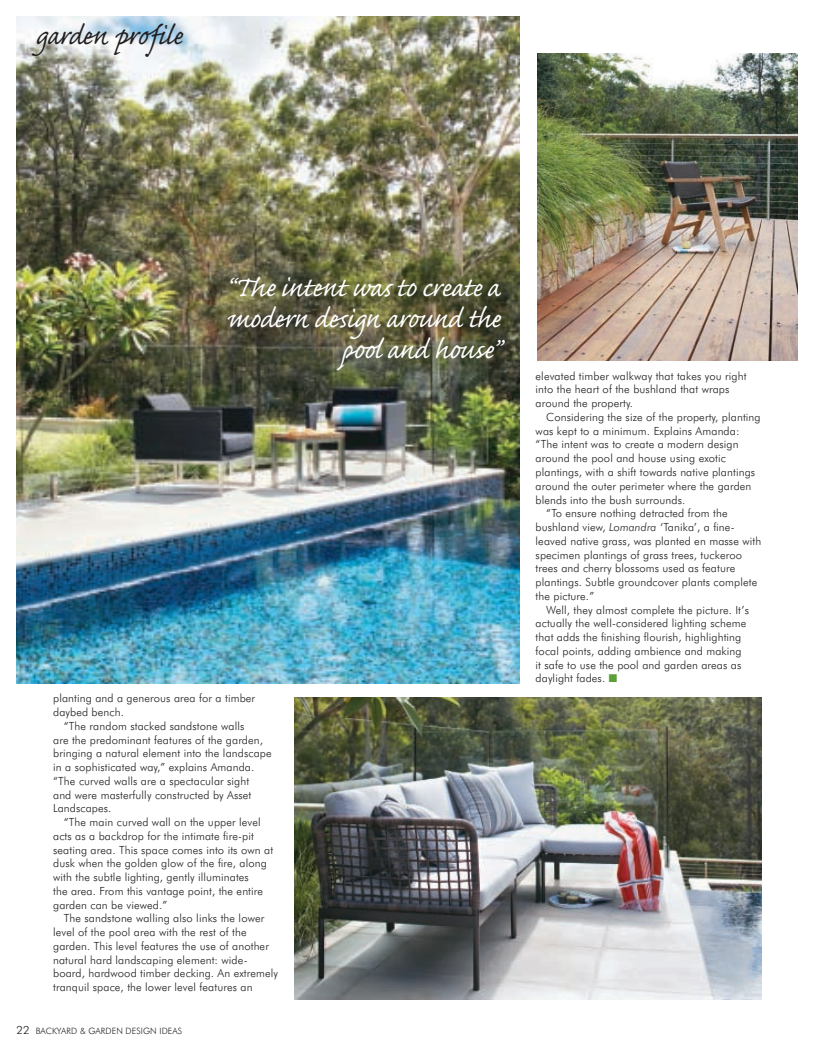
<style>
.page{position:relative;width:815px;height:1053px;background:#fff}
.page>*{position:absolute;margin:0;border:0;box-sizing:border-box;transform-origin:0 0}
.PULL_QUOTE{font:35px/31.2px "Caflisch Script Pro";letter-spacing:-.02em;color:#fff;text-align:right}
.Run_head{font:35px "Caflisch Script Pro";letter-spacing:-.02em;color:#231f20}
.BC{font:300 11.25px/13.8px "Futura BT";letter-spacing:.01em;color:#231f20}
.BC-2{font:300 8.75px "Futura BT";letter-spacing:.01em;color:#231f20}
.s1{font-size:11.25px}
.s2{font-style:italic}
.s3{color:#5b9f37}
</style>
<div class="page">
<img style="left:17px;top:17px;width:503px;height:666px">
<img style="left:294px;top:697px;width:468px;height:302px">
<img style="left:537px;top:53px;width:260px;height:307px">
<p class="Run_head" style="left:35px;top:18px;width:148px">garden profile</p>
<p class="PULL_QUOTE" style="left:225px;top:275px;width:277px">“The intent was to create a modern design around the pool and house”</p>
<p class="BC" style="left:53px;top:691px;width:204px">planting and a generous area for a timber daybed bench.</p>
<p class="BC" style="left:53px;top:718px;width:220px;text-indent:11px">“The random stacked sandstone walls<br>are the predominant features of the garden, bringing a natural element into the landscape in a sophisticated way,” explains Amanda. “The curved walls are a spectacular sight<br>and were masterfully constructed by Asset Landscapes.</p>
<p class="BC" style="left:53px;top:815px;width:222px;text-indent:11px">“The main curved wall on the upper level acts as a backdrop for the intimate fire-pit seating area. This space comes into its own at dusk when the golden glow of the fire, along with the subtle lighting, gently illuminates<br>the area. From this vantage point, the entire garden can be viewed.”</p>
<p class="BC" style="left:53px;top:911px;width:226px;text-indent:11px">The sandstone walling also links the lower level of the pool area with the rest of the garden. This level features the use of another natural hard landscaping element: wide&shy;board, hardwood timber decking. An extremely tranquil space, the lower level features an</p>
<p class="BC-2" style="left:17px;top:1025px;width:167px"><span class="s1">22</span> Backyard &amp; garden Design I deas</p>
<p class="BC" style="left:536px;top:368px;width:212px">elevated timber walkway that takes you right into the heart of the bushland that wraps around the property.</p>
<p class="BC" style="left:536px;top:410px;width:227px;text-indent:11px">Considering the size of the property, planting was kept to a minimum. Explains Amanda: “The intent was to create a modern design around the pool and house using exotic plantings, with a shift towards native plantings around the outer perimeter where the garden blends into the bush surrounds.</p>
<p class="BC" style="left:536px;top:506px;width:227px;text-indent:11px">“To ensure nothing detracted from the bushland view, <span class="s2">Lomandra</span> ‘Tanika’, a fine&shy;leaved native grass, was planted en masse with specimen plantings of grass trees, tuckeroo trees and cherry blossoms used as feature plantings. Subtle groundcover plants complete the picture.”</p>
<p class="BC" style="left:536px;top:602px;width:215px;text-indent:11px">Well, they almost complete the picture. It’s actually the well-considered lighting scheme that adds the finishing flourish, highlighting focal points, adding ambience and making it safe to use the pool and garden areas as daylight fades. <span class="s3">■</span></p>
</div>
